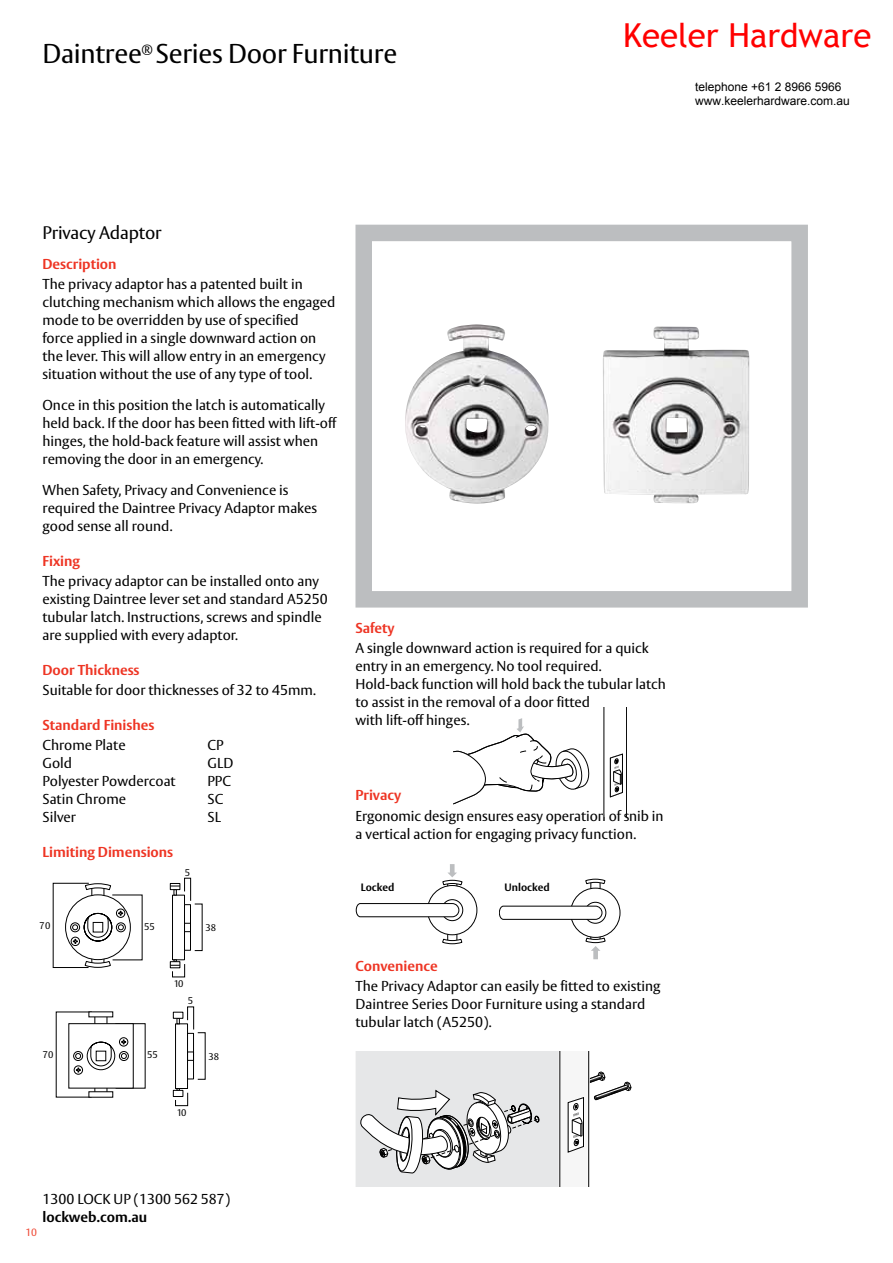
<style>
.page{position:relative;width:893px;height:1263px;background:#fff}
.page>*{position:absolute;margin:0;border:0;box-sizing:border-box;transform-origin:0 0}
.t1{font:33px "Trebuchet MS";color:#f00}
.t2{font:27px "ASSA Vesta";letter-spacing:-.01em;color:#000}
.t3{font:18px "ASSA Vesta";letter-spacing:-.01em;color:#000}
.t4{font:14.25px/18px "ASSA Vesta";color:#000}
.t5{font:700 14.25px "ASSA Vesta";color:#ee3524}
.t6{font:700 14.25px "ASSA Vesta";color:#000}
.t7{font:12px/14.4px "Arial";color:#000}
.t8{font:700 10.65px "ASSA Vesta";color:#000}
.t9{font:10.5px "ASSA Vesta";color:#ef4632}
.t10{font:9.6px "ASSA Vesta";color:#000}
</style>
<div class="page">
<div style="left:355px;top:225px;width:453px;height:383px;border:16px solid #bcbec0"></div>
<img style="left:603px;top:327px;width:146px;height:176px">
<hr style="left:604px;top:707px;width:1px;height:109px;background:#000">
<hr style="left:626px;top:707px;width:1px;height:109px;background:#000">
<svg style="left:610px;top:753px;width:13px;height:45px"></svg>
<svg style="left:453px;top:718px;width:137px;height:87px"></svg>
<svg style="left:447px;top:935px;width:10px;height:3px"></svg>
<div style="left:427px;top:885px;width:50px;height:50px;border:1px solid #000;border-radius:50%"></div>
<svg style="left:442px;top:900px;width:21px;height:21px"></svg>
<div style="left:441px;top:899px;width:22px;height:22px;border:1px solid #000;border-radius:50%"></div>
<svg style="left:356px;top:903px;width:103px;height:14px"></svg>
<svg style="left:442px;top:938px;width:21px;height:6px"></svg>
<svg style="left:442px;top:864px;width:21px;height:22px"></svg>
<svg style="left:590px;top:884px;width:10px;height:4px"></svg>
<svg style="left:585px;top:879px;width:21px;height:5px"></svg>
<div style="left:570px;top:888px;width:50px;height:50px;border:1px solid #000;border-radius:50%"></div>
<div style="left:585px;top:902px;width:21px;height:21px;border:1px solid #000;border-radius:50%"></div>
<svg style="left:499px;top:905px;width:104px;height:15px"></svg>
<svg style="left:585px;top:937px;width:21px;height:22px"></svg>
<img style="left:405px;top:324px;width:144px;height:180px">
<svg style="left:53px;top:878px;width:149px;height:99px"></svg>
<div style="left:93px;top:922px;width:10px;height:10px;border:1px solid #000"></div>
<div style="left:356px;top:1052px;width:204px;height:135px;background:#e6e7e8"></div>
<div style="left:560px;top:1052px;width:29px;height:135px;background:#f6f6f6"></div>
<hr style="left:559px;top:1052px;width:2px;height:135px;background:#fff">
<hr style="left:559px;top:1052px;width:1px;height:135px;background:#000">
<hr style="left:588px;top:1052px;width:1px;height:135px;background:#000">
<svg style="left:360px;top:1089px;width:180px;height:85px"></svg>
<svg style="left:567px;top:1071px;width:65px;height:84px"></svg>
<svg style="left:95px;top:1017px;width:12px;height:74px"></svg>
<div style="left:175px;top:1023px;width:13px;height:66px;background:#fff;border:1px solid #000"></div>
<div style="left:187px;top:1033px;width:7px;height:46px;background:#fff;border:1px solid #000"></div>
<div style="left:187px;top:1052px;width:7px;height:8px;border:1px solid #000"></div>
<svg style="left:177px;top:1018px;width:3px;height:6px"></svg>
<svg style="left:173px;top:1012px;width:10px;height:6px"></svg>
<svg style="left:174px;top:1088px;width:14px;height:18px"></svg>
<svg style="left:187px;top:1007px;width:7px;height:23px"></svg>
<div style="left:69px;top:1023px;width:64px;height:65px;background:#fff"></div>
<div style="left:73px;top:1051px;width:10px;height:10px;border:1px solid #000;border-radius:50%"></div>
<svg style="left:74px;top:1037px;width:55px;height:37px"></svg>
<svg style="left:89px;top:1012px;width:24px;height:5px"></svg>
<svg style="left:89px;top:1091px;width:24px;height:6px"></svg>
<h2 class="t2" style="left:43px;top:38px;width:356px">Daintree<sup>®</sup> Series Door Furniture</h2>
<h1 class="t1" style="left:623px;top:16px;width:250px">Keeler Hardware</h1>
<p class="t7" style="left:695px;top:80px;width:156px">telephone +61 2 8966 5966 www.keelerhardware.com.au</p>
<p class="t3" style="left:43px;top:221px;width:121px">Privacy Adaptor</p>
<p class="t5" style="left:43px;top:256px;width:76px">Description</p>
<p class="t4" style="left:43px;top:276px;width:294px">The privacy adaptor has a patented built in clutching mechanism which allows the engaged mode to be overridden by use of specified<br>force applied in a single downward action on the lever. This will allow entry in an emergency situation without the use of any type of tool.</p>
<p class="t4" style="left:43px;top:397px;width:295px">Once in this position the latch is automatically held back. If the door has been fitted with lift-off hinges, the hold-back feature will assist when removing the door in an emergency.</p>
<p class="t4" style="left:43px;top:482px;width:276px">When Safety, Privacy and Convenience is required the Daintree Privacy Adaptor makes good sense all round.</p>
<p class="t5" style="left:43px;top:552px;width:39px">Fixing</p>
<p class="t4" style="left:43px;top:573px;width:287px">The privacy adaptor can be installed onto any existing Daintree lever set and standard A5250 tubular latch. Instructions, screws and spindle are supplied with every adaptor.</p>
<p class="t5" style="left:43px;top:661px;width:99px">Door Thickness</p>
<p class="t4" style="left:43px;top:682px;width:275px">Suitable for door thicknesses of 32 to 45mm.</p>
<p class="t5" style="left:43px;top:716px;width:113px">Standard Finishes</p>
<p class="t4" style="left:43px;top:737px;width:85px">Chrome Plate</p>
<p class="t4" style="left:208px;top:737px;width:18px">CP</p>
<p class="t4" style="left:43px;top:755px;width:31px">Gold</p>
<p class="t4" style="left:208px;top:755px;width:27px">GLD</p>
<p class="t4" style="left:43px;top:773px;width:135px">Polyester Powdercoat</p>
<p class="t4" style="left:208px;top:773px;width:25px">PPC</p>
<p class="t4" style="left:43px;top:791px;width:85px">Satin Chrome</p>
<p class="t4" style="left:208px;top:791px;width:17px">SC</p>
<p class="t4" style="left:43px;top:809px;width:35px">Silver</p>
<p class="t4" style="left:208px;top:809px;width:15px">SL</p>
<p class="t5" style="left:43px;top:844px;width:132px">Limiting Dimensions</p>
<p class="t10" style="left:185px;top:866px;width:7px">5</p>
<p class="t10" style="left:40px;top:920px;width:12px">70</p>
<p class="t10" style="left:144px;top:920px;width:12px">55</p>
<p class="t10" style="left:205px;top:922px;width:12px">38</p>
<p class="t10" style="left:174px;top:978px;width:11px">10</p>
<p class="t10" style="left:188px;top:995px;width:7px">5</p>
<p class="t10" style="left:43px;top:1048px;width:12px">70</p>
<p class="t10" style="left:147px;top:1049px;width:12px">55</p>
<p class="t10" style="left:208px;top:1051px;width:12px">38</p>
<p class="t5" style="left:355px;top:619px;width:41px">Safety</p>
<p class="t4" style="left:355px;top:640px;width:312px">A single downward action is required for a quick entry in an emergency. No tool required.<br>Hold-back function will hold back the tubular latch to assist in the removal of a door fitted<br>with lift-off hinges.</p>
<p class="t5" style="left:355px;top:787px;width:47px">Privacy</p>
<p class="t4" style="left:355px;top:807px;width:310px">Ergonomic design ensures easy operation of snib in a vertical action for engaging privacy function.</p>
<p class="t8" style="left:361px;top:881px;width:35px">Locked</p>
<p class="t8" style="left:505px;top:880px;width:47px">Unlocked</p>
<p class="t5" style="left:355px;top:957px;width:84px">Convenience</p>
<p class="t4" style="left:355px;top:978px;width:307px">The Privacy Adaptor can easily be fitted to existing<br>Daintree Series Door Furniture using a standard tubular latch (A5250).</p>
<p class="t10" style="left:177px;top:1106px;width:11px">10</p>
<p class="t4" style="left:43px;top:1190px;width:189px">1300 LOCK UP (1300 562 587)</p>
<p class="t6" style="left:43px;top:1208px;width:106px">lockweb.com.au</p>
<p class="t9" style="left:26px;top:1226px;width:13px">10</p>
</div>
